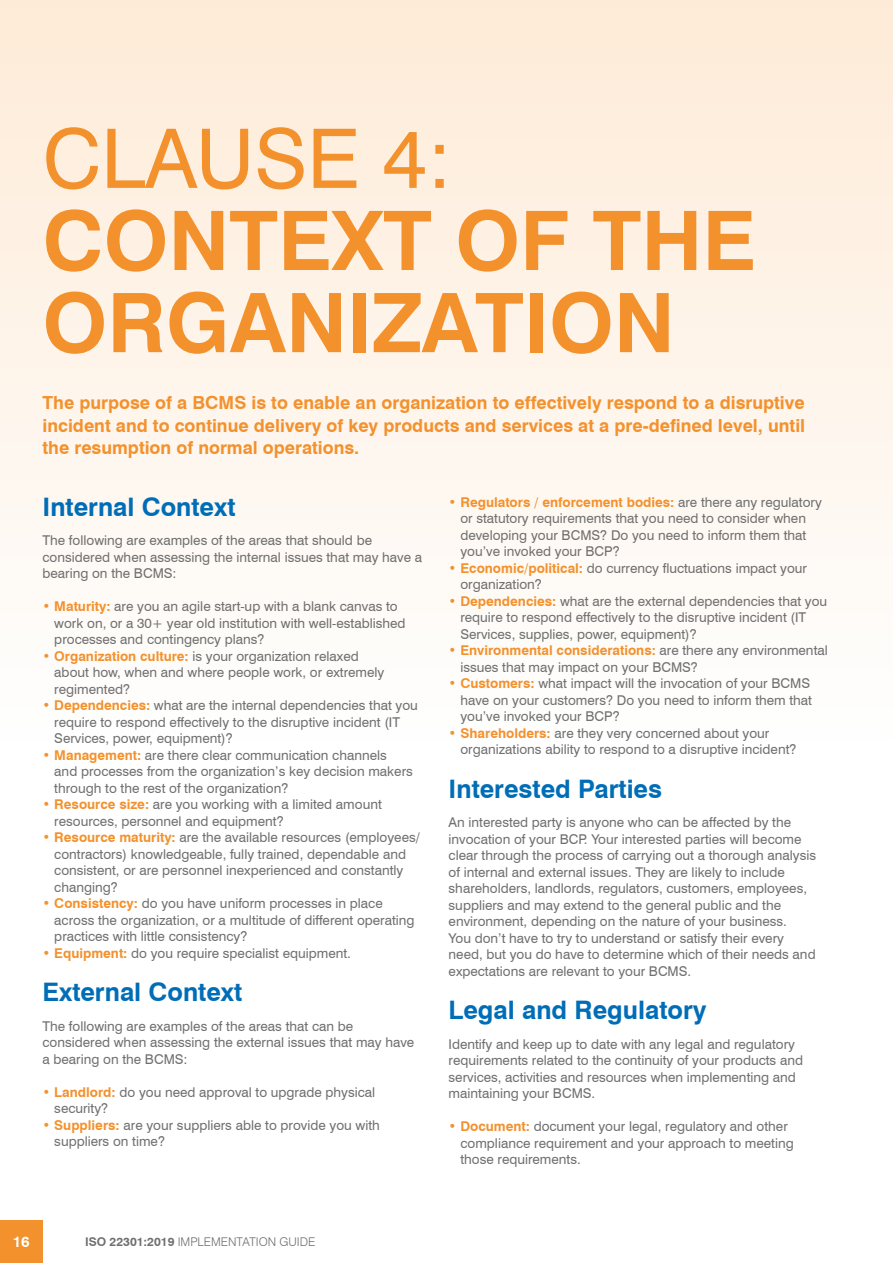
<style>
.page{position:relative;width:893px;height:1263px;background:#fff}
.page>*{position:absolute;margin:0;border:0;box-sizing:border-box;transform-origin:0 0}
.t1{font:700 82.2px/82.2px "Swiss 721 BT";color:#f3912d}
.t2{font:82.2px "Swiss 721 BT";color:#f3912d}
.t3{font:700 25.5px "Swiss 721 BT";color:#006db7}
.t4{font:700 18px/22.5px "Swiss 721 BT";color:#f3912d;text-align:justify}
.t5{font:700 15px "Swiss 721 BT";color:#fff}
.t6{font:13.5px/16.5px "Swiss 721 BT";color:#706f6f}
.t7{font:300 12px "Swiss 721 BT";color:#706f6f}
.s1{font-weight:700;color:#f3912d}
.s2{font-weight:700}
</style>
<div class="page">
<div style="left:0;top:1220px;width:43px;height:43px;background:#f3912d"></div>
<div style="left:0;top:0;width:893px;height:740px;background:linear-gradient(to bottom,#feebd7,#fefefe)"></div>
<h1 class="t2" style="left:43px;top:109px;width:411px">CLAUSE 4:</h1>
<h1 class="t1" style="left:43px;top:199px;width:715px">CONTEXT OF THE<br>ORGANIZATION</h1>
<h3 class="t4" style="left:43px;top:391px;width:764px">The purpose of a BCMS is to enable an organization to effectively respond to a disruptive incident and to continue delivery of key products and services at a pre-defined level, until the resumption of normal operations.</h3>
<h2 class="t3" style="left:43px;top:491px;width:194px">Internal Context</h2>
<p class="t6" style="left:43px;top:532px;width:381px">The following are examples of the areas that should be considered when assessing the internal issues that may have a bearing on the BCMS:</p>
<p class="t6" style="left:54px;top:598px;width:353px;text-indent:-12px"><span class="s1">• Maturity:</span> are you an agile start-up with a blank canvas to work on, or a 30+ year old institution with well-established processes and contingency plans?</p>
<p class="t6" style="left:54px;top:648px;width:332px;text-indent:-12px"><span class="s1">• Organization culture:</span> is your organization relaxed about how, when and where people work, or extremely regimented?</p>
<p class="t6" style="left:54px;top:697px;width:365px;text-indent:-12px"><span class="s1">• Dependencies:</span> what are the internal dependencies that you require to respond effectively to the disruptive incident (IT<br>Services, power, equipment)?</p>
<p class="t6" style="left:54px;top:747px;width:360px;text-indent:-12px"><span class="s1">• Management:</span> are there clear communication channels and processes from the organization’s key decision makers through to the rest of the organization?</p>
<p class="t6" style="left:54px;top:796px;width:329px;text-indent:-12px"><span class="s1">• Resource size:</span> are you working with a limited amount resources, personnel and equipment?</p>
<p class="t6" style="left:54px;top:829px;width:367px;text-indent:-12px"><span class="s1">• Resource maturity:</span> are the available resources (employees/ contractors) knowledgeable, fully trained, dependable and consistent, or are personnel inexperienced and constantly changing?</p>
<p class="t6" style="left:54px;top:895px;width:362px;text-indent:-12px"><span class="s1">• Consistency:</span> do you have uniform processes in place across the organization, or a multitude of different operating practices with little consistency?</p>
<p class="t6" style="left:43px;top:945px;width:310px"><span class="s1">• Equipment:</span> do you require specialist equipment.</p>
<h2 class="t3" style="left:43px;top:977px;width:201px">External Context</h2>
<p class="t6" style="left:43px;top:1017px;width:373px">The following are examples of the areas that can be considered when assessing the external issues that may have a bearing on the BCMS:</p>
<p class="t6" style="left:54px;top:1083px;width:322px;text-indent:-12px"><span class="s1">• Landlord:</span> do you need approval to upgrade physical security?</p>
<p class="t6" style="left:54px;top:1116px;width:327px;text-indent:-12px"><span class="s1">• Suppliers:</span> are your suppliers able to provide you with suppliers on time?</p>
<p class="t6" style="left:460px;top:494px;width:363px;text-indent:-12px"><span class="s1">• Regulators / enforcement bodies:</span> are there any regulatory or statutory requirements that you need to consider when developing your BCMS? Do you need to inform them that you’ve invoked your BCP?</p>
<p class="t6" style="left:460px;top:560px;width:348px;text-indent:-12px"><span class="s1">• Economic/political:</span> do currency fluctuations impact your organization?</p>
<p class="t6" style="left:460px;top:593px;width:368px;text-indent:-12px"><span class="s1">• Dependencies:</span> what are the external dependencies that you require to respond effectively to the disruptive incident (IT<br>Services, supplies, power, equipment)?</p>
<p class="t6" style="left:460px;top:642px;width:369px;text-indent:-12px"><span class="s1">• Environmental considerations:</span> are there any environmental issues that may impact on your BCMS?</p>
<p class="t6" style="left:460px;top:675px;width:353px;text-indent:-12px"><span class="s1">• Customers:</span> what impact will the invocation of your BCMS have on your customers? Do you need to inform them that you’ve invoked your BCP?</p>
<p class="t6" style="left:460px;top:725px;width:338px;text-indent:-12px"><span class="s1">• Shareholders:</span> are they very concerned about your organizations ability to respond to a disruptive incident?</p>
<h2 class="t3" style="left:449px;top:773px;width:215px">Interested Parties</h2>
<p class="t6" style="left:449px;top:814px;width:369px">An interested party is anyone who can be affected by the invocation of your BCP. Your interested parties will become clear through the process of carrying out a thorough analysis of internal and external issues. They are likely to include shareholders, landlords, regulators, customers, employees, suppliers and may extend to the general public and the environment, depending on the nature of your business.<br>You don’t have to try to understand or satisfy their every need, but you do have to determine which of their needs and expectations are relevant to your BCMS.</p>
<h2 class="t3" style="left:449px;top:995px;width:259px">Legal and Regulatory</h2>
<p class="t6" style="left:449px;top:1035px;width:356px">Identify and keep up to date with any legal and regulatory requirements related to the continuity of your products and services, activities and resources when implementing and maintaining your BCMS.</p>
<p class="t6" style="left:460px;top:1118px;width:335px;text-indent:-12px"><span class="s1">• Document:</span> document your legal, regulatory and other compliance requirement and your approach to meeting those requirements.</p>
<p class="t5" style="left:13px;top:1233px;width:19px">16</p>
<p class="t7" style="left:85px;top:1235px;width:232px"><span class="s2">ISO 22301:2019</span> IMPLEMENTATION GUIDE</p>
</div>
